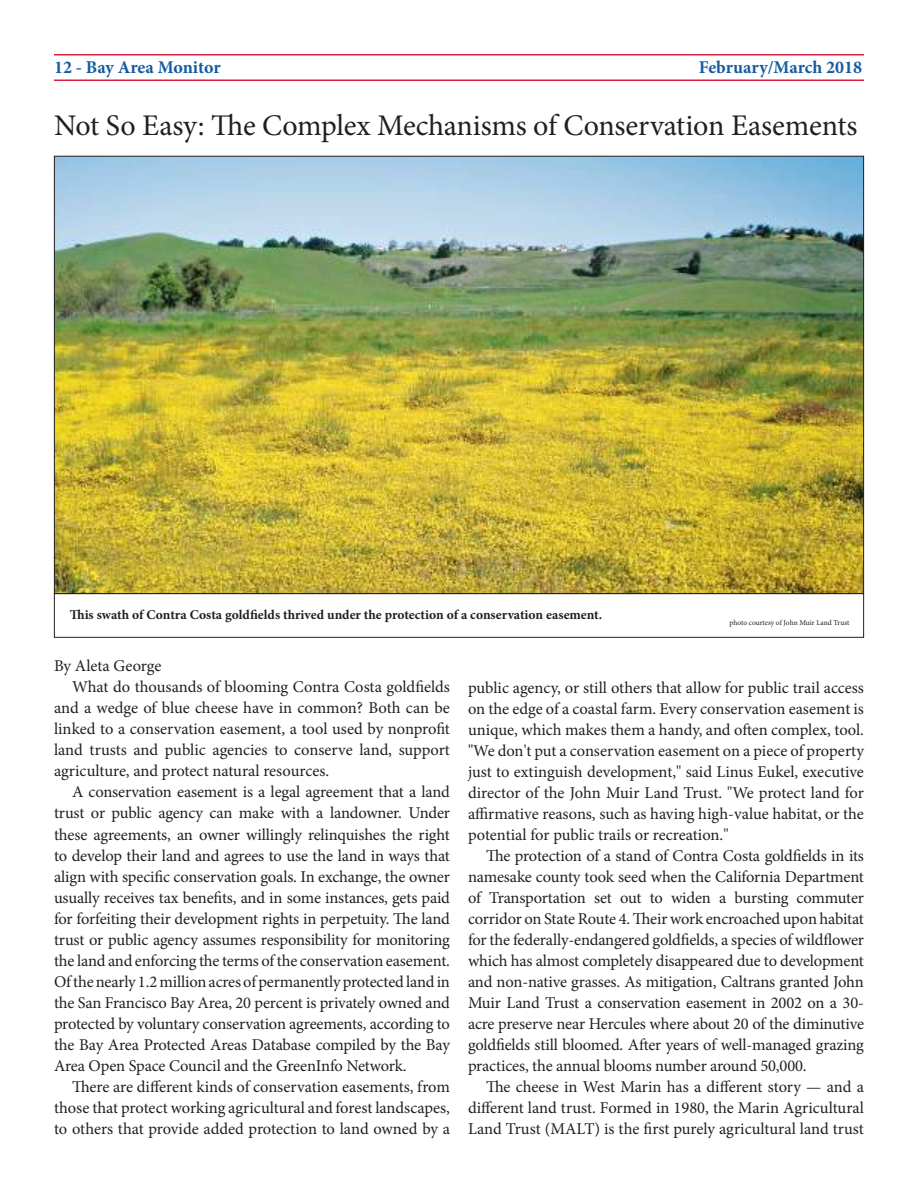
<style>
.page{position:relative;width:918px;height:1188px;background:#fff}
.page>*{position:absolute;margin:0;border:0;box-sizing:border-box;transform-origin:0 0}
.t1{font:30px "Minion Pro";letter-spacing:-.005em;color:#241f1f}
.t2{font:700 18px "Minion Pro";letter-spacing:-.005em;color:#145ba2}
.t3{font:16.5px/21px "Minion Pro";letter-spacing:-.01em;color:#241f1f;text-align:justify}
.t4{font:700 13.5px "Minion Pro";color:#241f1f}
.t5{font:7.5px "Minion Pro";letter-spacing:-.005em;color:#241f1f}
</style>
<div class="page">
<hr style="left:54px;top:54px;width:810px;height:2px;background:#d51f43">
<hr style="left:54px;top:80px;width:810px;height:1px;background:#d51f43">
<img style="left:56px;top:158px;width:806px;height:434px">
<div style="left:54px;top:593px;width:810px;height:45px;border:1px solid #241f1f"></div>
<p class="t2" style="left:54px;top:54px;width:168px">12 - Bay Area Monitor</p>
<p class="t2" style="left:699px;top:54px;width:165px">February/March 2018</p>
<h1 class="t1" style="left:54px;top:106px;width:805px">Not So Easy: The Complex Mechanisms of Conservation Easements</h1>
<p class="t4" style="left:70px;top:605px;width:534px">This swath of Contra Costa goldfields thrived under the protection of a conservation easement.</p>
<p class="t5" style="left:730px;top:617px;width:121px">photo courtesy of John Muir Land Trust</p>
<p class="t3" style="left:54px;top:656px;width:109px">By Aleta George</p>
<p class="t3" style="left:72px;top:677px;width:379px">What do thousands of blooming Contra Costa goldfields</p>
<p class="t3" style="left:54px;top:698px;width:397px">and a wedge of blue cheese have in common? Both can be</p>
<p class="t3" style="left:54px;top:719px;width:398px">linked to a conservation easement, a tool used by nonprofit</p>
<p class="t3" style="left:54px;top:740px;width:398px">land trusts and public agencies to conserve land, support</p>
<p class="t3" style="left:54px;top:761px;width:277px">agriculture, and protect natural resources.</p>
<p class="t3" style="left:72px;top:782px;width:379px">A conservation easement is a legal agreement that a land</p>
<p class="t3" style="left:54px;top:803px;width:398px">trust or public agency can make with a landowner. Under</p>
<p class="t3" style="left:54px;top:824px;width:397px">these agreements, an owner willingly relinquishes the right</p>
<p class="t3" style="left:54px;top:845px;width:397px">to develop their land and agrees to use the land in ways that</p>
<p class="t3" style="left:54px;top:866px;width:397px">align with specific conservation goals. In exchange, the owner</p>
<p class="t3" style="left:54px;top:887px;width:398px">usually receives tax benefits, and in some instances, gets paid</p>
<p class="t3" style="left:54px;top:908px;width:398px">for forfeiting their development rights in perpetuity. The land</p>
<p class="t3" style="left:54px;top:929px;width:397px">trust or public agency assumes responsibility for monitoring</p>
<p class="t3" style="left:54px;top:950px;width:397px">the land and enforcing the terms of the conservation easement.</p>
<p class="t3" style="left:54px;top:971px;width:398px">Of the nearly 1.2 million acres of permanently protected land in</p>
<p class="t3" style="left:54px;top:992px;width:398px">the San Francisco Bay Area, 20 percent is privately owned and</p>
<p class="t3" style="left:54px;top:1013px;width:398px">protected by voluntary conservation agreements, according to</p>
<p class="t3" style="left:54px;top:1034px;width:397px">the Bay Area Protected Areas Database compiled by the Bay</p>
<p class="t3" style="left:54px;top:1055px;width:354px">Area Open Space Council and the GreenInfo Network.</p>
<p class="t3" style="left:72px;top:1076px;width:380px">There are different kinds of conservation easements, from</p>
<p class="t3" style="left:54px;top:1097px;width:398px">those that protect working agricultural and forest landscapes,</p>
<p class="t3" style="left:54px;top:1118px;width:397px">to others that provide added protection to land owned by a</p>
<p class="t3" style="left:468px;top:677px;width:398px">public agency, or still others that allow for public trail access on the edge of a coastal farm. Every conservation easement is unique, which makes them a handy, and often complex, tool. "We don't put a conservation easement on a piece of property just to extinguish development," said Linus Eukel, executive director of the John Muir Land Trust. "We protect land for affirmative reasons, such as having high-value habitat, or the potential for public trails or recreation."</p>
<p class="t3" style="left:468px;top:845px;width:398px;text-indent:18px">The protection of a stand of Contra Costa goldfields in its namesake county took seed when the California Department of Transportation set out to widen a bursting commuter corridor on State Route 4. Their work encroached upon habitat for the federally-endangered goldfields, a species of wildflower which has almost completely disappeared due to development and non-native grasses. As mitigation, Caltrans granted John Muir Land Trust a conservation easement in 2002 on a 30- acre preserve near Hercules where about 20 of the diminutive goldfields still bloomed. After years of well-managed grazing practices, the annual blooms number around 50,000.</p>
<p class="t3" style="left:468px;top:1076px;width:398px;text-indent:18px">The cheese in West Marin has a different story — and a different land trust. Formed in 1980, the Marin Agricultural Land Trust (MALT) is the first purely agricultural land trust</p>
</div>
